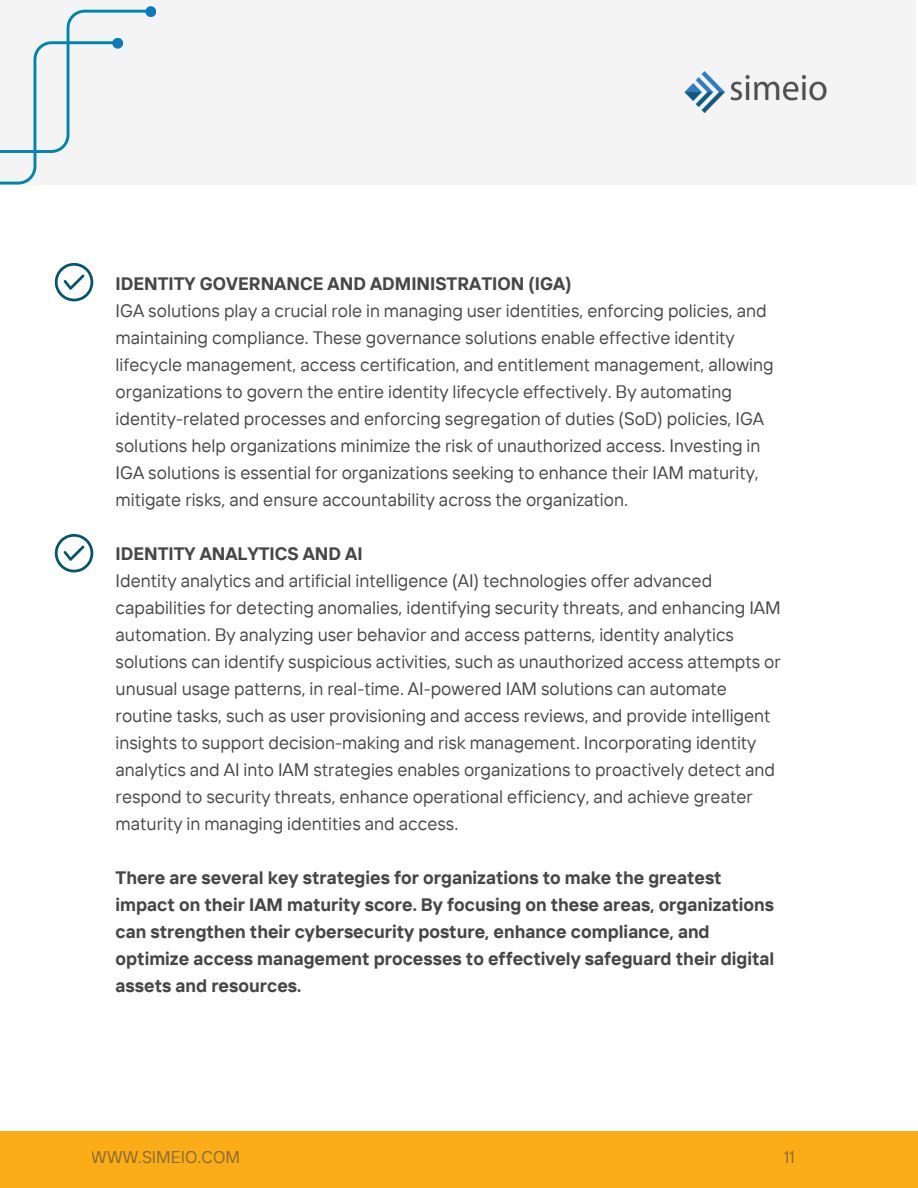
<style>
.page{position:relative;width:918px;height:1188px;background:#fff}
.page>*{position:absolute;margin:0;border:0;box-sizing:border-box;transform-origin:0 0}
.t1{font:18px/27px "TT Interphases";color:#474748}
.t2{font:700 18px/27px "TT Interphases";color:#474748}
.t3{font:16.95px "TT Interphases";color:#474748}
</style>
<div class="page">
<div style="left:0;top:1131px;width:918px;height:57px;background:#fbad18"></div>
<svg style="left:55px;top:263px;width:38px;height:38px"></svg>
<svg style="left:55px;top:534px;width:38px;height:38px"></svg>
<div style="left:0;top:0;width:916px;height:185px;background:#f4f4f4"></div>
<div style="left:145px;top:6px;width:11px;height:11px;background:#0a7cbd;border-radius:50%"></div>
<svg style="left:0;top:8px;width:154px;height:177px"></svg>
<div style="left:112px;top:38px;width:11px;height:11px;background:#0a7cbd;border-radius:50%"></div>
<img style="left:685px;top:72px;width:142px;height:40px">
<p class="t2" style="left:116px;top:270px;width:458px">IDENTITY GOVERNANCE AND ADMINISTRATION (IGA)</p>
<p class="t1" style="left:116px;top:297px;width:660px">IGA solutions play a crucial role in managing user identities, enforcing policies, and maintaining compliance. These governance solutions enable effective identity lifecycle management, access certification, and entitlement management, allowing organizations to govern the entire identity lifecycle effectively. By automating identity-related processes and enforcing segregation of duties (SoD) policies, IGA solutions help organizations minimize the risk of unauthorized access. Investing in IGA solutions is essential for organizations seeking to enhance their IAM maturity, mitigate risks, and ensure accountability across the organization.</p>
<p class="t2" style="left:116px;top:540px;width:249px">IDENTITY ANALYTICS AND AI</p>
<p class="t1" style="left:116px;top:567px;width:667px">Identity analytics and artificial intelligence (AI) technologies offer advanced capabilities for detecting anomalies, identifying security threats, and enhancing IAM automation. By analyzing user behavior and access patterns, identity analytics solutions can identify suspicious activities, such as unauthorized access attempts or unusual usage patterns, in real-time. AI-powered IAM solutions can automate routine tasks, such as user provisioning and access reviews, and provide intelligent insights to support decision-making and risk management. Incorporating identity analytics and AI into IAM strategies enables organizations to proactively detect and respond to security threats, enhance operational efficiency, and achieve greater maturity in managing identities and access.</p>
<p class="t2" style="left:116px;top:864px;width:660px">There are several key strategies for organizations to make the greatest impact on their IAM maturity score. By focusing on these areas, organizations can strengthen their cybersecurity posture, enhance compliance, and optimize access management processes to effectively safeguard their digital assets and resources.</p>
<p class="t3" style="left:92px;top:1146px;width:150px">WWW.SIMEIO.COM</p>
<p class="t3" style="left:784px;top:1146px;width:13px">11</p>
</div>
